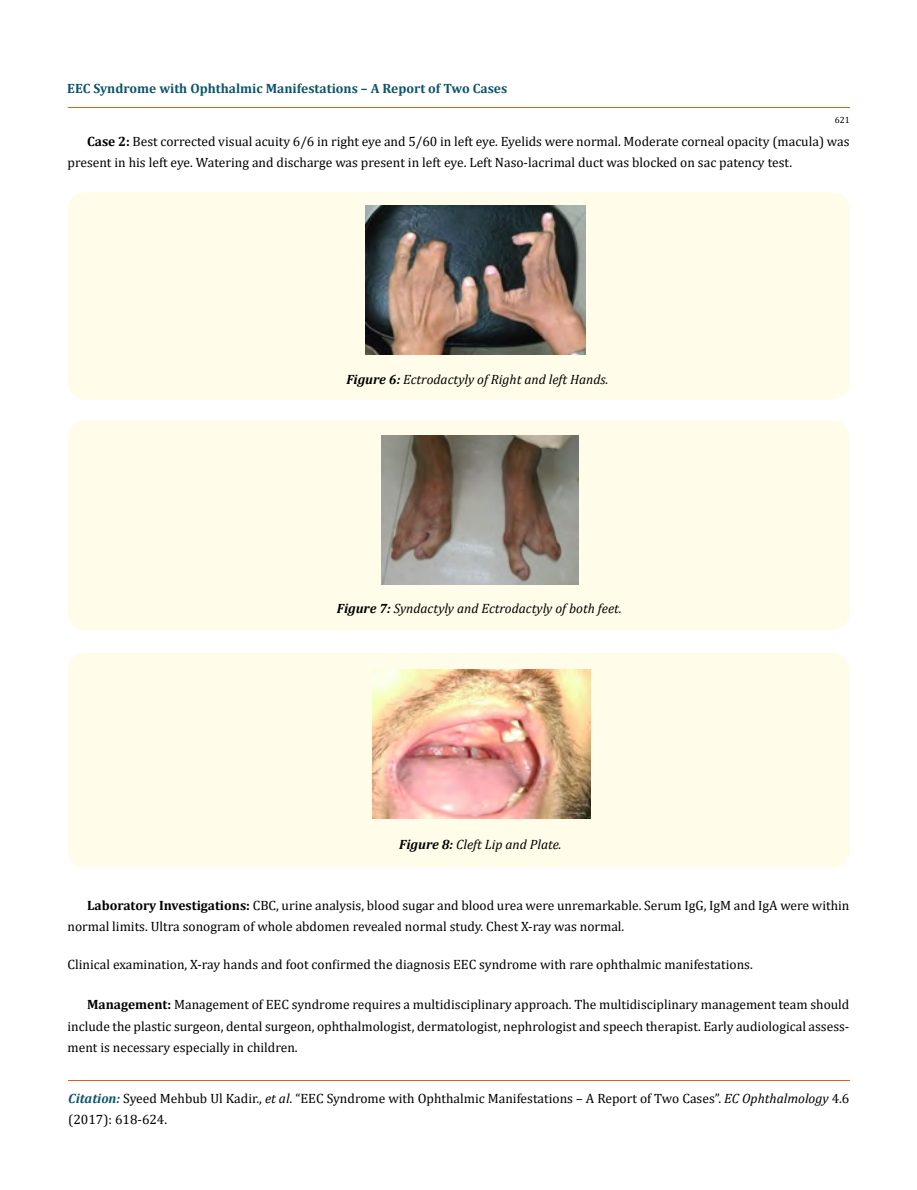
<style>
.page{position:relative;width:917px;height:1190px;background:#fff}
.page>*{position:absolute;margin:0;border:0;box-sizing:border-box;transform-origin:0 0}
.t1{font:13.5px/21px "Cambria";color:#000}
.t2{font:italic 13.5px "Cambria";color:#000}
.t3{font:700 13.5px "Cambria";color:#0e546a}
.t4{font:9px "Cambria";color:#000}
.s1{font-weight:700}
.s2{font-weight:700;font-style:italic;color:#0e546a}
.s3{font-style:italic}
</style>
<div class="page">
<hr style="left:68px;top:108px;width:781px;height:1px;background:#e05d1a">
<hr style="left:68px;top:1080px;width:781px;height:1px;background:#e05d1a">
<div style="left:68px;top:192px;width:781px;height:207px;background:#fffde9;border-radius:18px"></div>
<img style="left:365px;top:206px;width:220px;height:149px">
<div style="left:68px;top:420px;width:781px;height:210px;background:#fffde9;border-radius:18px"></div>
<img style="left:381px;top:435px;width:197px;height:149px">
<div style="left:68px;top:653px;width:781px;height:214px;background:#fffde9;border-radius:18px"></div>
<img style="left:372px;top:669px;width:218px;height:149px">
<p class="t3" style="left:67px;top:79px;width:441px">EEC Syndrome with Ophthalmic Manifestations – A Report of Two Cases</p>
<p class="t4" style="left:834px;top:115px;width:16px">621</p>
<p class="t1" style="left:68px;top:131px;width:783px;text-indent:19px"><span class="s1">Case 2:</span> Best corrected visual acuity 6/6 in right eye and 5/60 in left eye. Eyelids were normal. Moderate corneal opacity (macula) was present in his left eye. Watering and discharge was present in left eye. Left Naso-lacrimal duct was blocked on sac patency test.</p>
<p class="t2" style="left:346px;top:370px;width:263px"><span class="s1">Figure 6:</span> Ectrodactyly of Right and left Hands.</p>
<p class="t2" style="left:337px;top:598px;width:286px"><span class="s1">Figure 7:</span> Syndactyly and Ectrodactyly of both feet.</p>
<p class="t2" style="left:399px;top:834px;width:164px"><span class="s1">Figure 8:</span> Cleft Lip and Plate.</p>
<p class="t1" style="left:68px;top:894px;width:783px;text-indent:19px"><span class="s1">Laboratory Investigations:</span> CBC, urine analysis, blood sugar and blood urea were unremarkable. Serum IgG, IgM and IgA were within normal limits. Ultra sonogram of whole abdomen revealed normal study. Chest X-ray was normal.</p>
<p class="t1" style="left:68px;top:954px;width:686px">Clinical examination, X-ray hands and foot confirmed the diagnosis EEC syndrome with rare ophthalmic manifestations.</p>
<p class="t1" style="left:67px;top:994px;width:783px;text-align:justify;text-indent:20px"><span class="s1">Management:</span> Management of EEC syndrome requires a multidisciplinary approach. The multidisciplinary management team should include the plastic surgeon, dental surgeon, ophthalmologist, dermatologist, nephrologist and speech therapist. Early audiological assess&shy;ment is necessary especially in children.</p>
<p class="t1" style="left:68px;top:1087px;width:782px"><span class="s2">Citation:</span> Syeed Mehbub Ul Kadir., <span class="s3">et al</span>. “EEC Syndrome with Ophthalmic Manifestations – A Report of Two Cases”. <span class="s3">EC Ophthalmology</span> 4.6 (2017): 618-624.</p>
</div>
